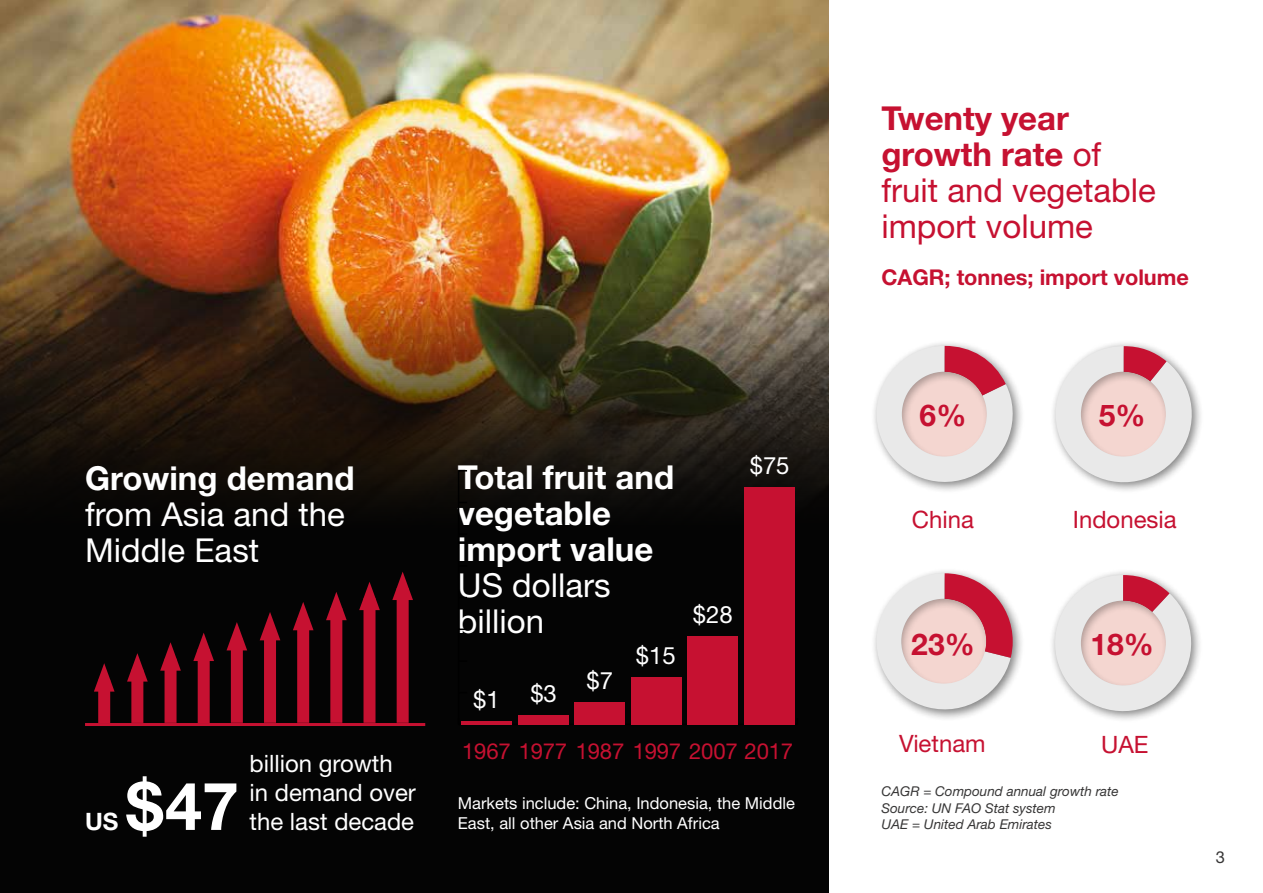
<style>
.page{position:relative;width:1263px;height:893px;background:#fff}
.page>*{position:absolute;margin:0;border:0;box-sizing:border-box;transform-origin:0 0}
.t1{font:700 66.45px "Helvetica Neue";color:#fff}
.t2{font:33px/36px "Helvetica Neue";color:#c61131}
.t3{font:700 33px/36px "Helvetica Neue";color:#fff}
.t4{font:33px/36px "Helvetica Neue";color:#fff}
.t5{font:700 30px "Helvetica Neue";color:#c61131}
.t6{font:24px/28.8px "Helvetica Neue";color:#fff}
.t7{font:24px "Helvetica Neue";color:#c61131}
.t8{font:700 24px "Helvetica Neue";color:#fff}
.t9{font:22.2px "Helvetica Neue";letter-spacing:-.01em;color:#c61131}
.t10{font:700 21.75px "Helvetica Neue";color:#c61131}
.t11{font:16.5px/19.8px "Helvetica Neue";color:#fff}
.t12{font:16.5px "Helvetica Neue";color:#373636}
.t13{font:italic 13.5px/16.5px "Helvetica Neue";color:#373636}
.s1{font-weight:700}
</style>
<div class="page">
<div style="left:1049px;top:569px;width:154px;height:154px;background:#000;opacity:.5"></div>
<svg style="left:1049px;top:575px;width:149px;height:143px"></svg>
<div style="left:871px;top:567px;width:153px;height:154px;background:#000;opacity:.5"></div>
<svg style="left:871px;top:573px;width:142px;height:143px"></svg>
<div style="left:1050px;top:340px;width:153px;height:154px;background:#000;opacity:.5"></div>
<svg style="left:1050px;top:346px;width:150px;height:145px"></svg>
<div style="left:871px;top:340px;width:153px;height:154px;background:#000;opacity:.5"></div>
<svg style="left:871px;top:346px;width:151px;height:145px"></svg>
<div style="left:0;top:0;width:829px;height:893px;background:#040404"></div>
<img style="left:0;top:0;width:829px;height:532px">
<div style="left:900px;top:369px;width:87px;height:89px;background:#000;opacity:.3"></div>
<div style="left:900px;top:596px;width:87px;height:89px;background:#000;opacity:.3"></div>
<div style="left:1079px;top:369px;width:87px;height:89px;background:#000;opacity:.3"></div>
<div style="left:1079px;top:598px;width:87px;height:89px;background:#000;opacity:.3"></div>
<hr style="left:85px;top:723px;width:340px;height:3px;background:#c61131">
<div style="left:98px;top:680px;width:12px;height:43px;background:#c61131"></div>
<svg style="left:94px;top:663px;width:21px;height:29px"></svg>
<div style="left:231px;top:638px;width:12px;height:85px;background:#c61131"></div>
<svg style="left:226px;top:622px;width:21px;height:28px"></svg>
<div style="left:165px;top:659px;width:12px;height:64px;background:#c61131"></div>
<svg style="left:160px;top:642px;width:21px;height:29px"></svg>
<div style="left:297px;top:618px;width:12px;height:105px;background:#c61131"></div>
<svg style="left:293px;top:602px;width:20px;height:28px"></svg>
<div style="left:363px;top:598px;width:12px;height:125px;background:#c61131"></div>
<svg style="left:359px;top:582px;width:21px;height:28px"></svg>
<div style="left:131px;top:670px;width:12px;height:53px;background:#c61131"></div>
<svg style="left:127px;top:653px;width:21px;height:29px"></svg>
<div style="left:264px;top:628px;width:12px;height:95px;background:#c61131"></div>
<svg style="left:260px;top:612px;width:20px;height:28px"></svg>
<div style="left:198px;top:649px;width:12px;height:74px;background:#c61131"></div>
<svg style="left:193px;top:633px;width:21px;height:28px"></svg>
<div style="left:330px;top:608px;width:12px;height:115px;background:#c61131"></div>
<svg style="left:326px;top:592px;width:21px;height:28px"></svg>
<div style="left:397px;top:588px;width:12px;height:135px;background:#c61131"></div>
<svg style="left:392px;top:572px;width:21px;height:28px"></svg>
<hr style="left:459px;top:724px;width:338px;height:1px;background:#000">
<hr style="left:458px;top:471px;width:1px;height:253px;background:#000">
<svg style="left:459px;top:470px;width:8px;height:2px"></svg>
<div style="left:744px;top:487px;width:50px;height:237px;background:#c61131"></div>
<div style="left:687px;top:636px;width:51px;height:88px;background:#c61131"></div>
<div style="left:631px;top:677px;width:50px;height:47px;background:#c61131"></div>
<div style="left:574px;top:702px;width:51px;height:22px;background:#c61131"></div>
<div style="left:518px;top:715px;width:51px;height:9px;background:#c61131"></div>
<hr style="left:461px;top:721px;width:51px;height:3px;background:#c61131">
<h2 class="t2" style="left:881px;top:100px;width:276px"><span class="s1">Twenty year growth rate</span> of fruit and vegetable import volume</h2>
<h3 class="t10" style="left:881px;top:264px;width:309px">CAGR; tonnes; import volume</h3>
<h2 class="t3" style="left:85px;top:460px;width:271px">Growing demand</h2>
<h2 class="t4" style="left:85px;top:496px;width:261px">from Asia and the<br>Middle East</h2>
<h2 class="t3" style="left:458px;top:459px;width:218px">Total fruit and vegetable import value</h2>
<h2 class="t4" style="left:458px;top:567px;width:154px">US dollars billion</h2>
<h3 class="t6" style="left:636px;top:641px;width:41px">$15</h3>
<h3 class="t6" style="left:693px;top:600px;width:41px">$28</h3>
<h3 class="t6" style="left:750px;top:450px;width:41px">$75</h3>
<h3 class="t5" style="left:920px;top:397px;width:48px">6%</h3>
<h3 class="t5" style="left:1099px;top:397px;width:48px">5%</h3>
<h3 class="t7" style="left:912px;top:505px;width:64px">China</h3>
<h3 class="t7" style="left:1073px;top:505px;width:105px">Indonesia</h3>
<h3 class="t5" style="left:911px;top:626px;width:65px">23%</h3>
<h3 class="t5" style="left:1090px;top:626px;width:65px">18%</h3>
<h3 class="t6" style="left:586px;top:666px;width:28px">$7</h3>
<h3 class="t6" style="left:530px;top:679px;width:28px">$3</h3>
<h3 class="t6" style="left:473px;top:685px;width:28px">$1</h3>
<h3 class="t9" style="left:462px;top:737px;width:332px">1967 1977 1987 1997 2007 2017</h3>
<h3 class="t7" style="left:899px;top:729px;width:88px">Vietnam</h3>
<h3 class="t7" style="left:1101px;top:731px;width:49px">UAE</h3>
<h3 class="t6" style="left:250px;top:749px;width:168px">billion growth in demand over</h3>
<h1 class="t1" style="left:126px;top:765px;width:114px">$47</h1>
<p class="t13" style="left:881px;top:783px;width:239px">CAGR = Compound annual growth rate<br>Source: UN FAO Stat system</p>
<p class="t11" style="left:458px;top:793px;width:339px">Markets include: China, Indonesia, the Middle<br>East, all other Asia and North Africa</p>
<h3 class="t8" style="left:85px;top:806px;width:35px">US</h3>
<p class="t13" style="left:881px;top:816px;width:172px">UAE = United Arab Emirates</p>
<h3 class="t6" style="left:250px;top:807px;width:166px">the last decade</h3>
<p class="t12" style="left:1216px;top:848px;width:11px">3</p>
</div>
